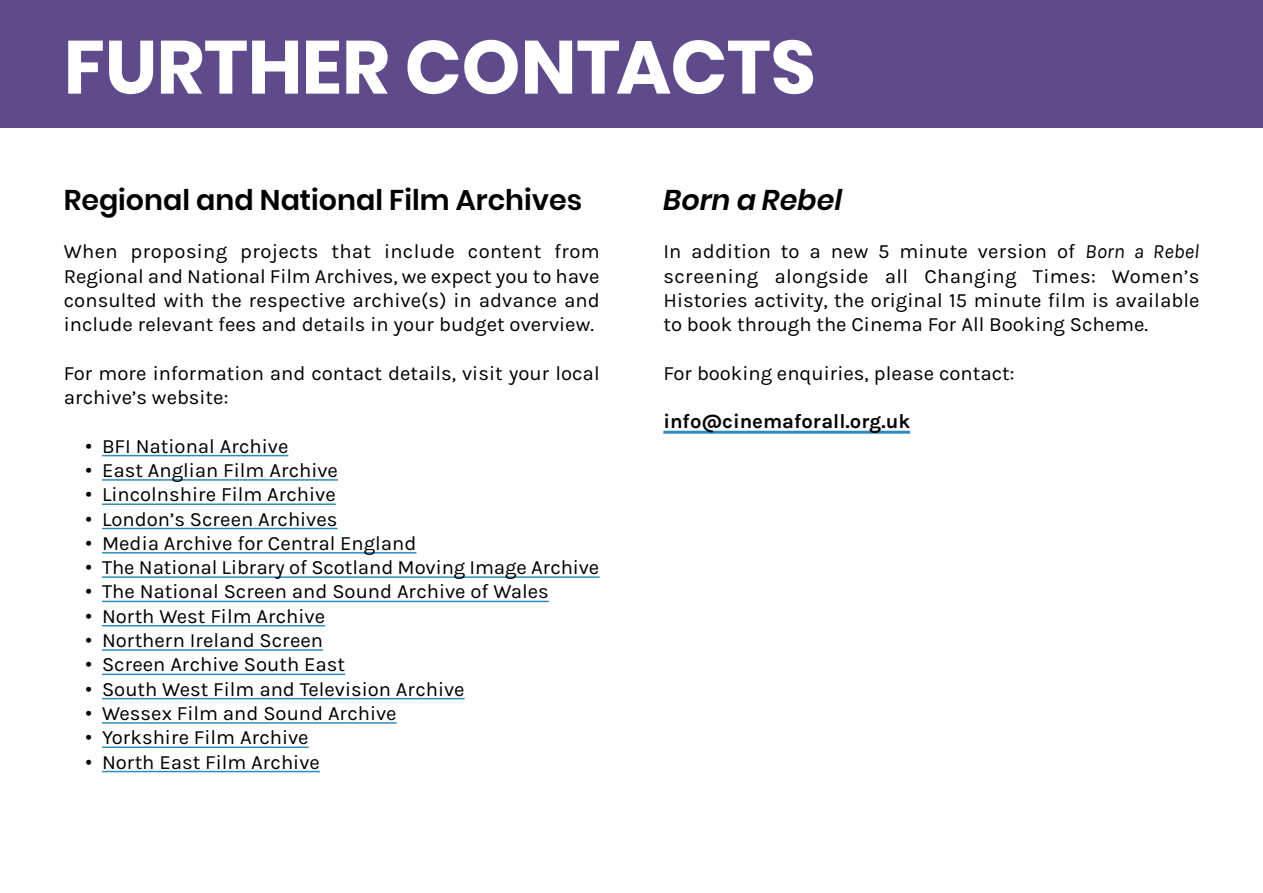
<style>
.page{position:relative;width:1263px;height:893px;background:#fff}
.page>*{position:absolute;margin:0;border:0;box-sizing:border-box;transform-origin:0 0}
.Paragraph_Style_7{font:700 75px "Poppins";color:#fff}
.Sub-header_Text{font:600 28.5px "Poppins";color:#000}
.Sub-header_Text-2{font:italic 600 28.5px "Poppins";color:#000}
.Body_Text{font:20.25px/24.3px "Karla";color:#000;text-align:justify}
.Body_Text-2{font:700 20.25px "Karla";color:#000}
.s1{font-family:"Poppins"}
.s2{font-style:italic}
</style>
<div class="page">
<hr style="left:102px;top:455px;width:186px;height:1px;background:#2d8cbe">
<hr style="left:102px;top:479px;width:236px;height:2px;background:#2d8cbe">
<hr style="left:102px;top:503px;width:234px;height:2px;background:#2d8cbe">
<hr style="left:102px;top:528px;width:236px;height:1px;background:#2d8cbe">
<hr style="left:102px;top:552px;width:314px;height:2px;background:#2d8cbe">
<hr style="left:102px;top:576px;width:498px;height:2px;background:#2d8cbe">
<hr style="left:102px;top:601px;width:447px;height:1px;background:#2d8cbe">
<hr style="left:102px;top:625px;width:223px;height:1px;background:#2d8cbe">
<hr style="left:102px;top:649px;width:221px;height:2px;background:#2d8cbe">
<hr style="left:102px;top:674px;width:243px;height:1px;background:#2d8cbe">
<hr style="left:102px;top:698px;width:363px;height:1px;background:#2d8cbe">
<hr style="left:102px;top:722px;width:295px;height:2px;background:#2d8cbe">
<hr style="left:102px;top:746px;width:207px;height:2px;background:#2d8cbe">
<hr style="left:102px;top:771px;width:218px;height:1px;background:#2d8cbe">
<hr style="left:663px;top:431px;width:247px;height:3px;background:#2d8cbe">
<div style="left:0;top:0;width:1263px;height:128px;background:#5f4b8b"></div>
<p class="Paragraph_Style_7" style="left:64px;top:24px;width:753px">FURTHER CONTACTS</p>
<p class="Sub-header_Text" style="left:64px;top:183px;width:520px">Regional and National Film Archives</p>
<p class="Body_Text" style="left:64px;top:240px;width:537px">When proposing projects that include content from Regional and National Film Archives, we expect you to have consulted with the respective archive(s) in advance and include relevant fees and details in your budget overview.</p>
<p class="Body_Text" style="left:64px;top:361px;width:537px">For more information and contact details, visit your local archive’s website:</p>
<p class="Body_Text" style="left:85px;top:434px;width:205px"><span class="s1">•</span> BFI National Archive</p>
<p class="Body_Text" style="left:85px;top:458px;width:254px"><span class="s1">•</span> East Anglian Film Archive</p>
<p class="Body_Text" style="left:85px;top:483px;width:252px"><span class="s1">•</span> Lincolnshire Film Archive</p>
<p class="Body_Text" style="left:85px;top:507px;width:254px"><span class="s1">•</span> London’s Screen Archives</p>
<p class="Body_Text" style="left:85px;top:531px;width:333px"><span class="s1">•</span> Media Archive for Central England</p>
<p class="Body_Text" style="left:85px;top:556px;width:516px"><span class="s1">•</span> The National Library of Scotland Moving Image Archive</p>
<p class="Body_Text" style="left:85px;top:580px;width:465px"><span class="s1">•</span> The National Screen and Sound Archive of Wales</p>
<p class="Body_Text" style="left:85px;top:604px;width:242px"><span class="s1">•</span> North West Film Archive</p>
<p class="Body_Text" style="left:85px;top:628px;width:240px"><span class="s1">•</span> Northern Ireland Screen</p>
<p class="Body_Text" style="left:85px;top:653px;width:262px"><span class="s1">•</span> Screen Archive South East</p>
<p class="Body_Text" style="left:85px;top:677px;width:381px"><span class="s1">•</span> South West Film and Television Archive</p>
<p class="Body_Text" style="left:85px;top:701px;width:313px"><span class="s1">•</span> Wessex Film and Sound Archive</p>
<p class="Body_Text" style="left:85px;top:726px;width:225px"><span class="s1">•</span> Yorkshire Film Archive</p>
<p class="Body_Text" style="left:85px;top:750px;width:236px"><span class="s1">•</span> North East Film Archive</p>
<p class="Sub-header_Text-2" style="left:663px;top:183px;width:180px">Born a Rebel</p>
<p class="Body_Text" style="left:663px;top:240px;width:538px">In addition to a new 5 minute version of <span class="s2">Born a Rebel </span>screening alongside all Changing Times: Women’s Histories activity, the original 15 minute film is available to book through the Cinema For All Booking Scheme.</p>
<p class="Body_Text" style="left:663px;top:361px;width:352px">For booking enquiries, please contact:</p>
<p class="Body_Text-2" style="left:663px;top:410px;width:248px">info@cinemaforall.org.uk</p>
</div>
